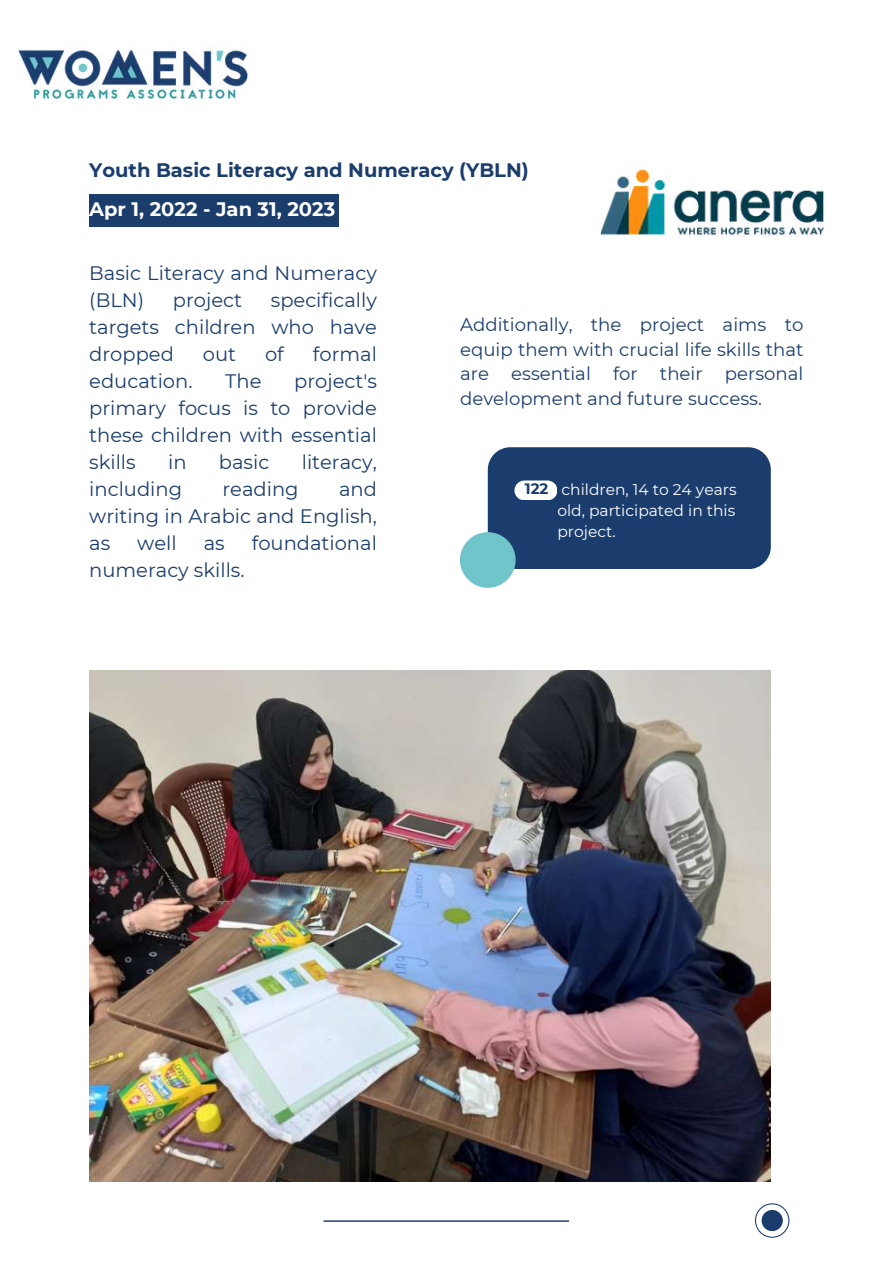
<style>
.page{position:relative;width:893px;height:1264px;background:#fff}
.page>*{position:absolute;margin:0;border:0;box-sizing:border-box;transform-origin:0 0}
.t1{font:19.5px/27px "Montserrat";color:#1b3d6c;text-align:justify}
.t2{font:700 19.5px "Montserrat";color:#1b3d6c}
.t3{font:700 19.5px "Montserrat";color:#fff}
.t4{font:18.15px/24.8px "Montserrat";color:#1b3d6c;text-align:justify}
.t5{font:15.45px/21.1px "Montserrat";color:#fff;text-align:justify}
.t6{font:700 15px "Montserrat";color:#1b3d6c}
</style>
<div class="page">
<div style="left:89px;top:194px;width:249px;height:32px;background:#1b3d6c"></div>
<div style="left:487px;top:447px;width:283px;height:122px;background:#1b3d6d;border-radius:22px"></div>
<svg style="left:460px;top:532px;width:55px;height:56px"></svg>
<div style="left:514px;top:480px;width:43px;height:20px;background:#fff;border-radius:10px"></div>
<img style="left:89px;top:670px;width:681px;height:511px">
<img style="left:18px;top:47px;width:233px;height:57px">
<svg style="left:755px;top:1203px;width:34px;height:34px"></svg>
<hr style="left:323px;top:1220px;width:246px;height:1px;background:#1b3d6d">
<img style="left:600px;top:139px;width:223px;height:126px;border-radius:10px">
<p class="t2" style="left:89px;top:158px;width:441px">Youth Basic Literacy and Numeracy (YBLN)</p>
<p class="t3" style="left:89px;top:197px;width:247px">Apr 1, 2022 - Jan 31, 2023</p>
<p class="t1" style="left:89px;top:259px;width:289px">Basic Literacy and Numeracy (BLN)</p>
<p class="t1" style="left:89px;top:286px;width:289px;text-indent:181px">specifically targets children who have dropped</p>
<p class="t1" style="left:173px;top:286px;width:71px">project</p>
<p class="t1" style="left:203px;top:340px;width:35px">out</p>
<p class="t1" style="left:265px;top:340px;width:20px">of</p>
<p class="t1" style="left:313px;top:340px;width:66px">formal</p>
<p class="t1" style="left:89px;top:367px;width:289px;text-indent:205px">project's primary focus is to provide these children with essential skills</p>
<p class="t1" style="left:89px;top:367px;width:105px">education.</p>
<p class="t1" style="left:225px;top:367px;width:38px">The</p>
<p class="t1" style="left:168px;top:448px;width:20px">in</p>
<p class="t1" style="left:219px;top:448px;width:52px">basic</p>
<p class="t1" style="left:302px;top:448px;width:77px">literacy,</p>
<p class="t1" style="left:89px;top:475px;width:94px">including</p>
<p class="t1" style="left:222px;top:475px;width:78px">reading</p>
<p class="t1" style="left:89px;top:475px;width:289px;text-indent:250px">and writing in Arabic and English, as</p>
<p class="t1" style="left:137px;top:529px;width:41px">well</p>
<p class="t1" style="left:204px;top:529px;width:23px">as</p>
<p class="t1" style="left:252px;top:529px;width:127px">foundational</p>
<p class="t1" style="left:89px;top:556px;width:157px">numeracy skills.</p>
<p class="t4" style="left:460px;top:312px;width:345px">Additionally, the project aims to equip them with crucial life skills that are essential for their personal development and future success.</p>
<p class="t6" style="left:524px;top:479px;width:25px">122</p>
<p class="t5" style="left:557px;top:478px;width:181px">children, 14 to 24 years old, participated in this project.</p>
</div>
